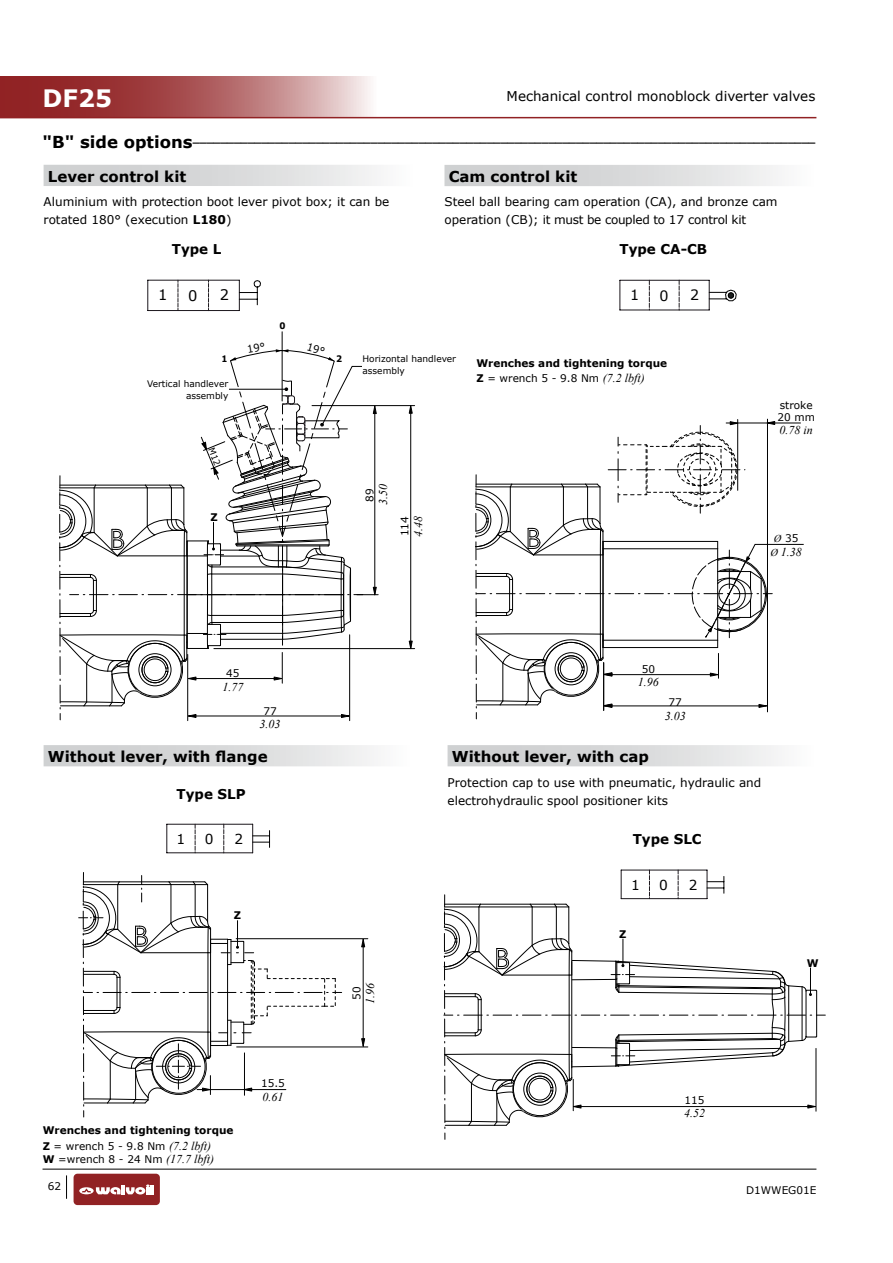
<style>
.page{position:relative;width:893px;height:1263px;background:#fff}
.page>*{position:absolute;margin:0;border:0;box-sizing:border-box;transform-origin:0 0}
.t1{font:700 24px "Verdana";color:#fff}
.t2{font:700 15px "Verdana";color:#000}
.t3{font:14.55px "Verdana";color:#000}
.t4{font:14.25px "Verdana";color:#000}
.t5{font:13.8px "Verdana";color:#000}
.t6{font:13.5px "Verdana";color:#000}
.t7{font:700 13.5px "Verdana";color:#000}
.t8{font:12px/18px "Verdana";color:#000}
.t9{font:italic 12px "Times New Roman";color:#000}
.t10{font:10.5px/13.5px "Verdana";color:#000}
.t11{font:700 10.5px "Verdana";color:#000}
.t12{font:700 9.6px "Verdana";color:#000}
.t13{font:9px/12px "Verdana";color:#000;text-align:right}
.t14{font:9px/10.8px "Verdana";color:#000;text-align:right;scale:.95 1}
.t15{font:700 9px "Verdana";color:#000;scale:.95 1}
.s1{font-size:16.5px}
.s2{font-weight:700}
.s3{font-family:"Times New Roman";font-style:italic;font-size:12px}
.s4{font-family:"Times New Roman";font-style:italic}
.s5{font-size:10.5px}
</style>
<div class="page">
<svg style="left:0;top:77px;width:378px;height:40px;background:#b16465"></svg>
<hr style="left:0;top:117px;width:816px;height:1px;background:#912224">
<hr style="left:43px;top:1169px;width:773px;height:1px;background:#000">
<svg style="left:66px;top:1175px;width:1px;height:24px"></svg>
<div style="left:74px;top:1174px;width:86px;height:31px;background:#912224;border-radius:4px"></div>
<svg style="left:79px;top:1184px;width:75px;height:10px"></svg>
<hr style="left:767px;top:419px;width:1px;height:293px;background:#000">
<hr style="left:737px;top:419px;width:1px;height:71px;background:#000">
<svg style="left:475px;top:421px;width:329px;height:298px"></svg>
<hr style="left:237px;top:1047px;width:131px;height:1px;background:#000">
<hr style="left:236px;top:938px;width:132px;height:1px;background:#000">
<svg style="left:361px;top:939px;width:4px;height:8px"></svg>
<hr style="left:363px;top:943px;width:1px;height:99px;background:#000">
<svg style="left:361px;top:1038px;width:4px;height:8px"></svg>
<svg style="left:79px;top:872px;width:263px;height:245px"></svg>
<hr style="left:187px;top:654px;width:1px;height:67px;background:#000">
<hr style="left:349px;top:635px;width:1px;height:86px;background:#000">
<hr style="left:214px;top:648px;width:201px;height:1px;background:#000">
<hr style="left:312px;top:405px;width:103px;height:1px;background:#000">
<hr style="left:410px;top:411px;width:1px;height:237px;background:#000">
<svg style="left:409px;top:641px;width:4px;height:8px"></svg>
<svg style="left:409px;top:405px;width:4px;height:9px"></svg>
<hr style="left:282px;top:332px;width:1px;height:69px;background:#000">
<div style="left:44px;top:165px;width:372px;height:21px;background:linear-gradient(to right,#c6c8c9,#f5f5f5)"></div>
<div style="left:44px;top:751px;width:368px;height:16px;background:#f0f0f1"></div>
<div style="left:44px;top:745px;width:368px;height:21px;background:linear-gradient(to right,#c6c8c9,#f5f5f5)"></div>
<div style="left:448px;top:751px;width:368px;height:16px;background:#f0f0f1"></div>
<div style="left:448px;top:745px;width:368px;height:21px;background:linear-gradient(to right,#c6c8c9,#f5f5f5)"></div>
<div style="left:444px;top:165px;width:373px;height:21px;background:linear-gradient(to right,#c6c8c9,#f5f5f5)"></div>
<hr style="left:167px;top:852px;width:86px;height:1px;background:#1b171c">
<hr style="left:167px;top:824px;width:86px;height:1px;background:#1b171c">
<svg style="left:252px;top:824px;width:18px;height:29px"></svg>
<svg style="left:195px;top:824px;width:1px;height:29px"></svg>
<svg style="left:224px;top:824px;width:1px;height:29px"></svg>
<hr style="left:709px;top:280px;width:1px;height:30px;background:#1b171c">
<hr style="left:620px;top:310px;width:89px;height:1px;background:#1b171c">
<hr style="left:620px;top:280px;width:89px;height:1px;background:#1b171c">
<hr style="left:620px;top:280px;width:1px;height:30px;background:#1b171c">
<svg style="left:649px;top:281px;width:1px;height:29px"></svg>
<svg style="left:679px;top:280px;width:1px;height:30px"></svg>
<svg style="left:709px;top:290px;width:28px;height:11px"></svg>
<svg style="left:444px;top:870px;width:381px;height:270px"></svg>
<hr style="left:239px;top:280px;width:1px;height:30px;background:#1b171c">
<hr style="left:148px;top:310px;width:91px;height:1px;background:#1b171c">
<hr style="left:148px;top:280px;width:91px;height:1px;background:#1b171c">
<hr style="left:148px;top:280px;width:1px;height:30px;background:#1b171c">
<svg style="left:239px;top:280px;width:22px;height:25px"></svg>
<svg style="left:178px;top:280px;width:1px;height:30px"></svg>
<svg style="left:208px;top:281px;width:1px;height:29px"></svg>
<svg style="left:59px;top:342px;width:326px;height:378px"></svg>
<svg style="left:167px;top:824px;width:18px;height:29px"></svg>
<h1 class="t1" style="left:43px;top:81px;width:71px">DF25</h1>
<p class="t6" style="left:507px;top:87px;width:310px">Mechanical control monoblock diverter valves</p>
<p class="t12" style="left:43px;top:132px;width:774px"><span class="s1">"B" side options</span>___________________________________________________________________________________________</p>
<p class="t2" style="left:48px;top:166px;width:140px">Lever control kit</p>
<p class="t8" style="left:44px;top:192px;width:347px">Aluminium with protection boot lever pivot box; it can be rotated 180° (execution <span class="s2">L180</span>)</p>
<p class="t7" style="left:172px;top:240px;width:51px">Type L</p>
<p class="t3" style="left:158px;top:285px;width:11px">1</p>
<p class="t3" style="left:188px;top:286px;width:11px">0</p>
<p class="t3" style="left:220px;top:285px;width:11px">2</p>
<p class="t15" style="left:279px;top:319px;width:8px">0</p>
<p class="t2" style="left:449px;top:166px;width:130px">Cam control kit</p>
<p class="t8" style="left:444px;top:192px;width:335px">Steel ball bearing cam operation (CA), and bronze cam operation (CB); it must be coupled to 17 control kit</p>
<p class="t7" style="left:619px;top:240px;width:89px">Type CA-CB</p>
<p class="t4" style="left:630px;top:285px;width:11px">1</p>
<p class="t4" style="left:659px;top:286px;width:11px">0</p>
<p class="t4" style="left:690px;top:285px;width:11px">2</p>
<p class="t15" style="left:222px;top:353px;width:8px">1</p>
<p class="t15" style="left:336px;top:353px;width:8px">2</p>
<p class="t13" style="left:147px;top:377px;width:83px">Vertical handlever assembly</p>
<p class="t14" style="left:142px;top:378px;width:91px">Asta leva con montaggio verticale</p>
<p class="t13" style="left:362px;top:352px;width:95px;text-align:left">Horizontal handlever assembly</p>
<p class="t14" style="left:362px;top:355px;width:62px">Asta leva con</p>
<p class="t11" style="left:476px;top:355px;width:192px">Wrenches and tightening torque</p>
<p class="t10" style="left:476px;top:372px;width:170px"><span class="s2">Z</span> = wrench 5 - 9.8 Nm <span class="s3">(7.2 lbft)</span></p>
<p class="t10" style="left:777px;top:399px;width:39px;line-height:12px">stroke<br>20 mm</p>
<p class="t9" style="left:779px;top:422px;width:35px">0.78 in</p>
<p class="t10" style="left:363px;top:501px;width:15px;rotate:-90deg">89</p>
<p class="t9" style="left:375px;top:505px;width:22px;rotate:-90deg">3.50</p>
<p class="t11" style="left:210px;top:509px;width:9px">Z</p>
<p class="t10" style="left:398px;top:536px;width:22px;rotate:-90deg">114</p>
<p class="t9" style="left:410px;top:537px;width:22px;rotate:-90deg">4.48</p>
<p class="t10" style="left:774px;top:532px;width:26px"><span class="s4">Ø</span> 35</p>
<p class="t9" style="left:770px;top:543px;width:33px"><span class="s5">Ø</span> 1.38</p>
<p class="t10" style="left:226px;top:667px;width:15px">45</p>
<p class="t9" style="left:222px;top:678px;width:22px">1.77</p>
<p class="t10" style="left:263px;top:704px;width:15px">77</p>
<p class="t9" style="left:260px;top:716px;width:22px">3.03</p>
<p class="t10" style="left:642px;top:662px;width:15px">50</p>
<p class="t9" style="left:638px;top:674px;width:22px">1.96</p>
<p class="t10" style="left:668px;top:695px;width:15px">77</p>
<p class="t9" style="left:665px;top:707px;width:22px">3.03</p>
<p class="t2" style="left:48px;top:746px;width:221px">Without lever, with flange</p>
<p class="t2" style="left:452px;top:746px;width:199px">Without lever, with cap</p>
<p class="t7" style="left:177px;top:785px;width:71px">Type SLP</p>
<p class="t5" style="left:177px;top:830px;width:10px">1</p>
<p class="t5" style="left:205px;top:829px;width:10px">0</p>
<p class="t5" style="left:234px;top:830px;width:10px">2</p>
<p class="t11" style="left:234px;top:908px;width:9px">Z</p>
<p class="t11" style="left:43px;top:1123px;width:192px">Wrenches and tightening torque</p>
<p class="t10" style="left:43px;top:1139px;width:173px"><span class="s2">Z</span> = wrench 5 - 9.8 Nm <span class="s3">(7.2 lbft)<br></span><span class="s2">W</span> =wrench 8 - 24 Nm <span class="s3">(17.7 lbft)</span></p>
<p class="t10" style="left:261px;top:1076px;width:25px">15.5</p>
<p class="t9" style="left:262px;top:1088px;width:22px">0.61</p>
<p class="t10" style="left:350px;top:1000px;width:15px;rotate:-90deg">50</p>
<p class="t9" style="left:362px;top:1004px;width:23px;rotate:-90deg">1.96</p>
<p class="t8" style="left:448px;top:773px;width:315px">Protection cap to use with pneumatic, hydraulic and electrohydraulic spool positioner kits</p>
<p class="t7" style="left:633px;top:829px;width:70px">Type SLC</p>
<p class="t5" style="left:631px;top:875px;width:10px">1</p>
<p class="t5" style="left:659px;top:875px;width:10px">0</p>
<p class="t5" style="left:689px;top:875px;width:10px">2</p>
<p class="t11" style="left:619px;top:926px;width:9px">Z</p>
<p class="t10" style="left:685px;top:1093px;width:22px">115</p>
<p class="t9" style="left:684px;top:1105px;width:22px">4.52</p>
<p class="t11" style="left:807px;top:955px;width:13px">W</p>
<p class="t10" style="left:48px;top:1179px;width:15px">62</p>
<p class="t10" style="left:746px;top:1184px;width:72px">D1WWEG01E</p>
</div>
